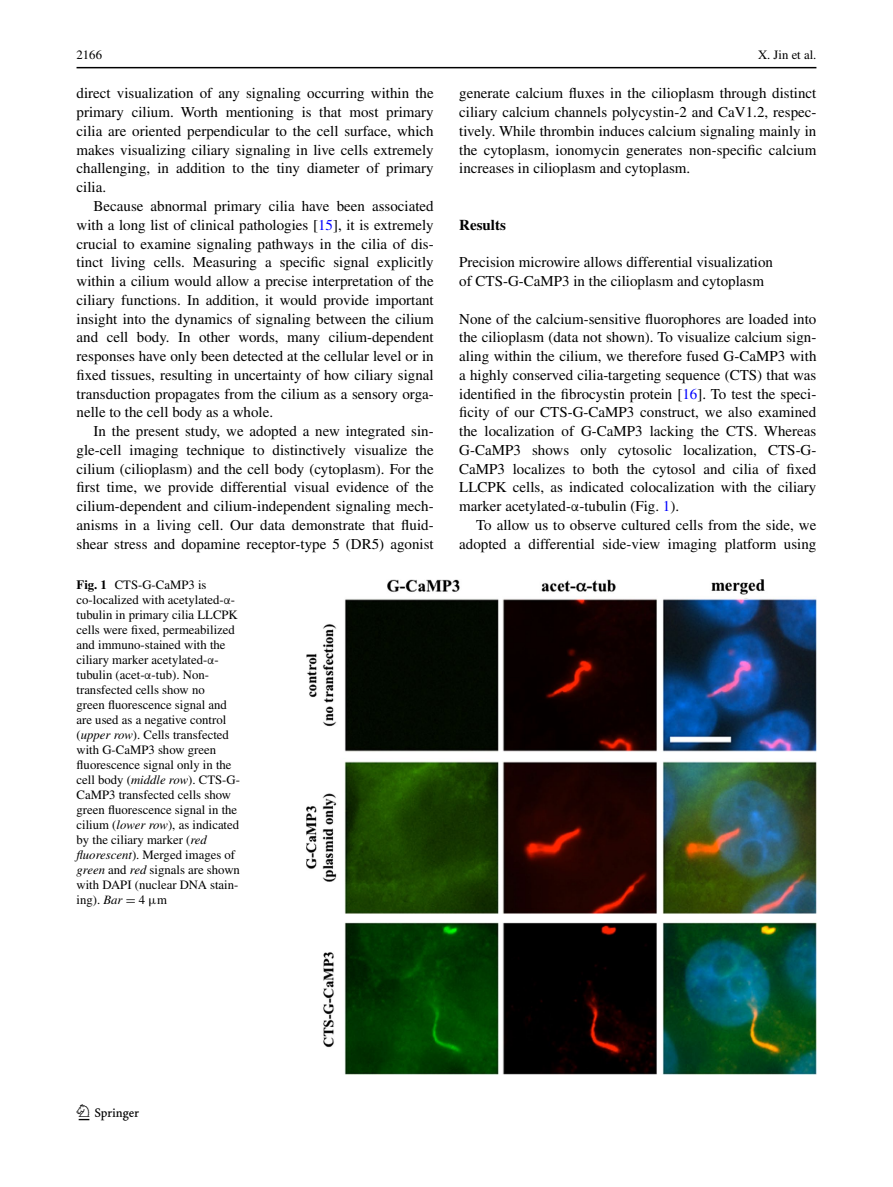
<style>
.page{position:relative;width:893px;height:1187px;background:#fff}
.page>*{position:absolute;margin:0;border:0;box-sizing:border-box;transform-origin:0 0}
.t1{font:22.5px "Springnew";color:#000}
.t2{font:15px/18.8px "Times";color:#000;text-align:justify}
.t3{font:700 15px "Times";color:#000}
.t4{font:12.75px/15px "Times";color:#000}
.s1{color:#00f}
.s2{font-weight:700}
.s3{font-family:"MTGU"}
.s4{font-style:italic}
.s5{font-family:"MTSY"}
</style>
<div class="page">
<hr style="left:77px;top:67px;width:739px;height:1px;background:#000">
<img style="left:306px;top:579px;width:510px;height:494px">
<p class="t4" style="left:77px;top:48px;width:27px">2166</p>
<p class="t4" style="left:758px;top:48px;width:60px">X. Jin et al.</p>
<p class="t2" style="left:77px;top:84px;width:359px">direct visualization of any signaling occurring within the primary cilium. Worth mentioning is that most primary cilia are oriented perpendicular to the cell surface, which makes visualizing ciliary signaling in live cells extremely challenging, in addition to the tiny diameter of primary cilia.</p>
<p class="t2" style="left:77px;top:196px;width:359px;text-indent:17px">Because abnormal primary cilia have been associated with a long list of clinical pathologies [<span class="s1">15</span>], it is extremely crucial to examine signaling pathways in the cilia of dis&shy;tinct living cells. Measuring a specific signal explicitly within a cilium would allow a precise interpretation of the ciliary functions. In addition, it would provide important insight into the dynamics of signaling between the cilium and cell body. In other words, many cilium-dependent responses have only been detected at the cellular level or in fixed tissues, resulting in uncertainty of how ciliary signal transduction propagates from the cilium as a sensory orga&shy;nelle to the cell body as a whole.</p>
<p class="t2" style="left:77px;top:421px;width:359px;text-indent:17px">In the present study, we adopted a new integrated sin&shy;gle-cell imaging technique to distinctively visualize the cilium (cilioplasm) and the cell body (cytoplasm). For the first time, we provide differential visual evidence of the cilium-dependent and cilium-independent signaling mech&shy;anisms in a living cell. Our data demonstrate that fluid&shy;shear stress and dopamine receptor-type 5 (DR5) agonist</p>
<p class="t4" style="left:77px;top:577px;width:165px"><span class="s2">Fig. 1</span> CTS-G-CaMP3 is co-localized with acetylated-<span class="s3">α&shy;</span>tubulin in primary cilia LLCPK cells were fixed, permeabilized and immuno-stained with the ciliary marker acetylated-<span class="s3">α&shy;</span>tubulin (acet-<span class="s3">α</span>-tub). Non&shy;transfected cells show no<br>green fluorescence signal and are used as a negative control (<span class="s4">upper row</span>). Cells transfected with G-CaMP3 show green fluorescence signal only in the cell body (<span class="s4">middle row</span>). CTS-G-<br>CaMP3 transfected cells show green fluorescence signal in the cilium (<span class="s4">lower row</span>), as indicated by the ciliary marker (<span class="s4">red fluorescent</span>). Merged images of <span class="s4">green</span> and <span class="s4">red</span> signals are shown with DAPI (nuclear DNA stain&shy;ing). <span class="s4">Bar</span> <span class="s5">=</span> 4 <span class="s3">μ</span>m</p>
<p class="t2" style="left:459px;top:84px;width:359px">generate calcium fluxes in the cilioplasm through distinct ciliary calcium channels polycystin-2 and CaV1.2, respec&shy;tively. While thrombin induces calcium signaling mainly in the cytoplasm, ionomycin generates non-specific calcium increases in cilioplasm and cytoplasm.</p>
<p class="t3" style="left:459px;top:216px;width:48px">Results</p>
<p class="t2" style="left:459px;top:253px;width:315px">Precision microwire allows differential visualization of CTS‑G‑CaMP3 in the cilioplasm and cytoplasm</p>
<p class="t2" style="left:459px;top:309px;width:359px">None of the calcium-sensitive fluorophores are loaded into the cilioplasm (data not shown). To visualize calcium sign&shy;aling within the cilium, we therefore fused G-CaMP3 with a highly conserved cilia-targeting sequence (CTS) that was identified in the fibrocystin protein [<span class="s1">16</span>]. To test the speci&shy;ficity of our CTS-G-CaMP3 construct, we also examined the localization of G-CaMP3 lacking the CTS. Whereas G-CaMP3 shows only cytosolic localization, CTS-G-CaMP3 localizes to both the cytosol and cilia of fixed LLCPK cells, as indicated colocalization with the ciliary marker acetylated-<span class="s3">α</span>-tubulin (Fig. <span class="s1">1</span>).</p>
<p class="t2" style="left:459px;top:515px;width:359px;text-align:right">To allow us to observe cultured cells from the side, we adopted a differential side-view imaging platform using</p>
<h1 class="t1" style="left:79px;top:1104px;width:62px">1 3</h1>
</div>
